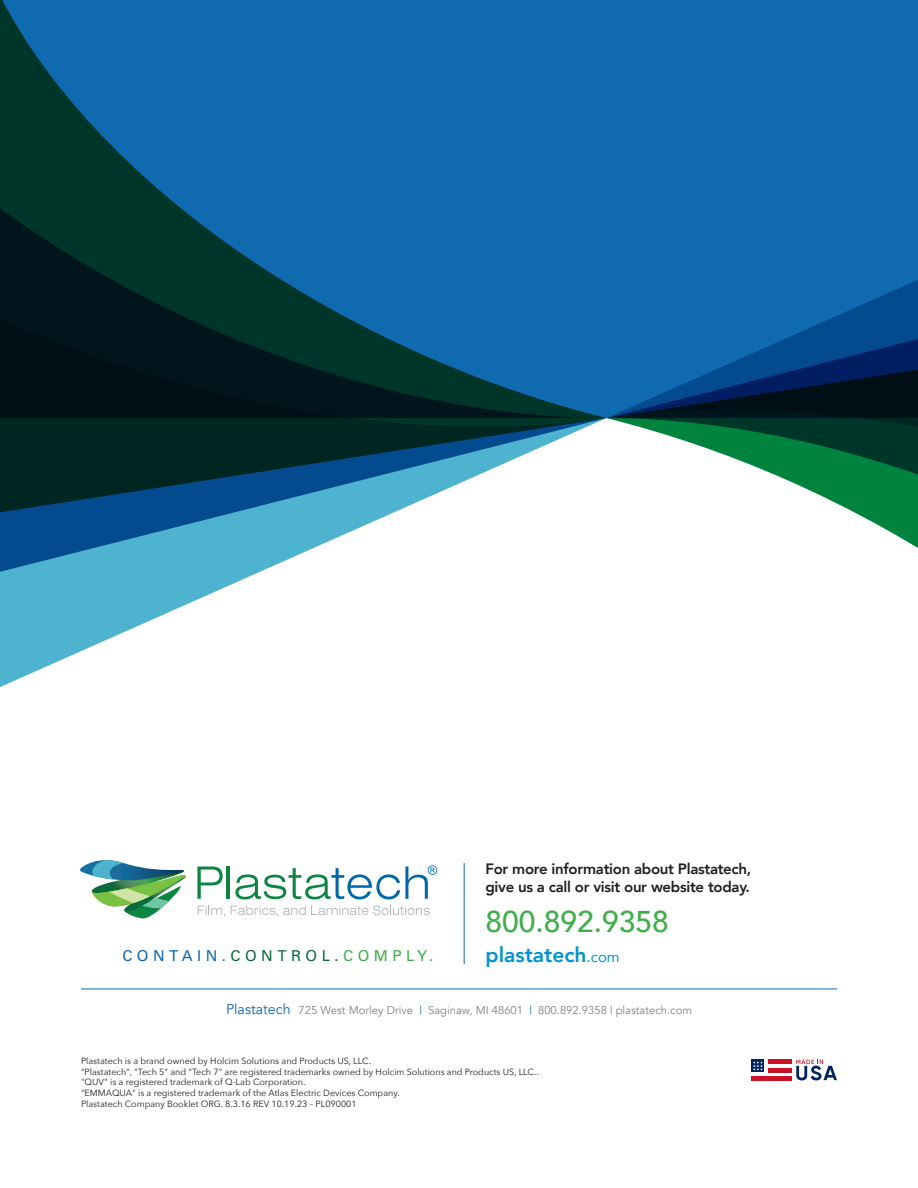
<style>
.page{position:relative;width:918px;height:1188px;background:#fff}
.page>*{position:absolute;margin:0;border:0;box-sizing:border-box;transform-origin:0 0}
.t1{font:500 30px "Avenir";color:#40ae49}
.t2{font:800 21px "Avenir";color:#0093d1}
.t3{font:800 15px/18px "Avenir";letter-spacing:-.02em;color:#231f20}
.t4{font:15px "Univers LT Pro 55 Roman";letter-spacing:.3em;color:#1069af}
.t5{font:11.25px "Avenir";color:#808285}
.t6{font:9px "Avenir Next";color:#231f20}
.s1{font-weight:400;font-size:15px}
.s2{font-size:14.25px;color:#1069af}
.s3{color:#1069af}
.s4{color:#0c6939}
.s5{color:#40ae49}
</style>
<div class="page">
<div style="left:0;top:0;width:918px;height:418px;background:#106aaf"></div>
<svg style="left:0;top:581px;width:239px;height:106px"></svg>
<svg style="left:606px;top:280px;width:312px;height:268px"></svg>
<svg style="left:0;top:0;width:148px;height:180px"></svg>
<svg style="left:0;top:180px;width:606px;height:401px"></svg>
<hr style="left:464px;top:863px;width:1px;height:101px;background:#1069af">
<hr style="left:81px;top:989px;width:756px;height:1px;background:#1069af">
<svg style="left:80px;top:860px;width:106px;height:59px"></svg>
<svg style="left:197px;top:867px;width:26px;height:32px"></svg>
<hr style="left:227px;top:867px;width:3px;height:32px;background:#0b8542">
<svg style="left:235px;top:865px;width:202px;height:34px"></svg>
<svg style="left:198px;top:906px;width:27px;height:11px"></svg>
<svg style="left:231px;top:905px;width:199px;height:12px"></svg>
<svg style="left:796px;top:1060px;width:41px;height:20px"></svg>
<hr style="left:768px;top:1060px;width:24px;height:4px;background:#cd1026">
<hr style="left:768px;top:1068px;width:24px;height:4px;background:#cd1026">
<hr style="left:752px;top:1076px;width:40px;height:4px;background:#cd1026">
<svg style="left:752px;top:1060px;width:12px;height:12px"></svg>
<svg style="left:753px;top:1061px;width:9px;height:10px"></svg>
<p class="t3" style="left:485px;top:859px;width:267px">For more information about Plastatech, give us a call or visit our website today.</p>
<p class="t1" style="left:485px;top:896px;width:185px">800.892.9358</p>
<p class="t2" style="left:485px;top:938px;width:136px">plastatech<span class="s1">.com</span></p>
<p class="t5" style="left:226px;top:1003px;width:467px"><span class="s2">Plastatech</span> 725 West Morley Drive <span class="s3">|</span> Saginaw, MI 48601 <span class="s3">|</span> 800.892.9358 | plastatech.com</p>
<p class="t4" style="left:122px;top:946px;width:313px">CONTAIN.<span class="s4">CONTROL.</span><span class="s5">COMPLY.</span></p>
<p class="t6" style="left:81px;top:1053px;width:292px">Plastatech is a brand owned by Holcim Solutions and Products US, LLC.</p>
<p class="t6" style="left:81px;top:1064px;width:459px">"Plastatech", "Tech 5" and "Tech 7" are registered trademarks owned by Holcim Solutions and Products US, LLC..</p>
<p class="t6" style="left:81px;top:1075px;width:226px">"QUV" is a registered trademark of Q-Lab Corporation.</p>
<p class="t6" style="left:81px;top:1085px;width:320px">"EMMAQUA" is a registered trademark of the Atlas Electric Devices Company.</p>
<p class="t6" style="left:81px;top:1096px;width:277px">Plastatech Company Booklet ORG. 8.3.16 REV 10.19.23 – PL090001</p>
</div>
